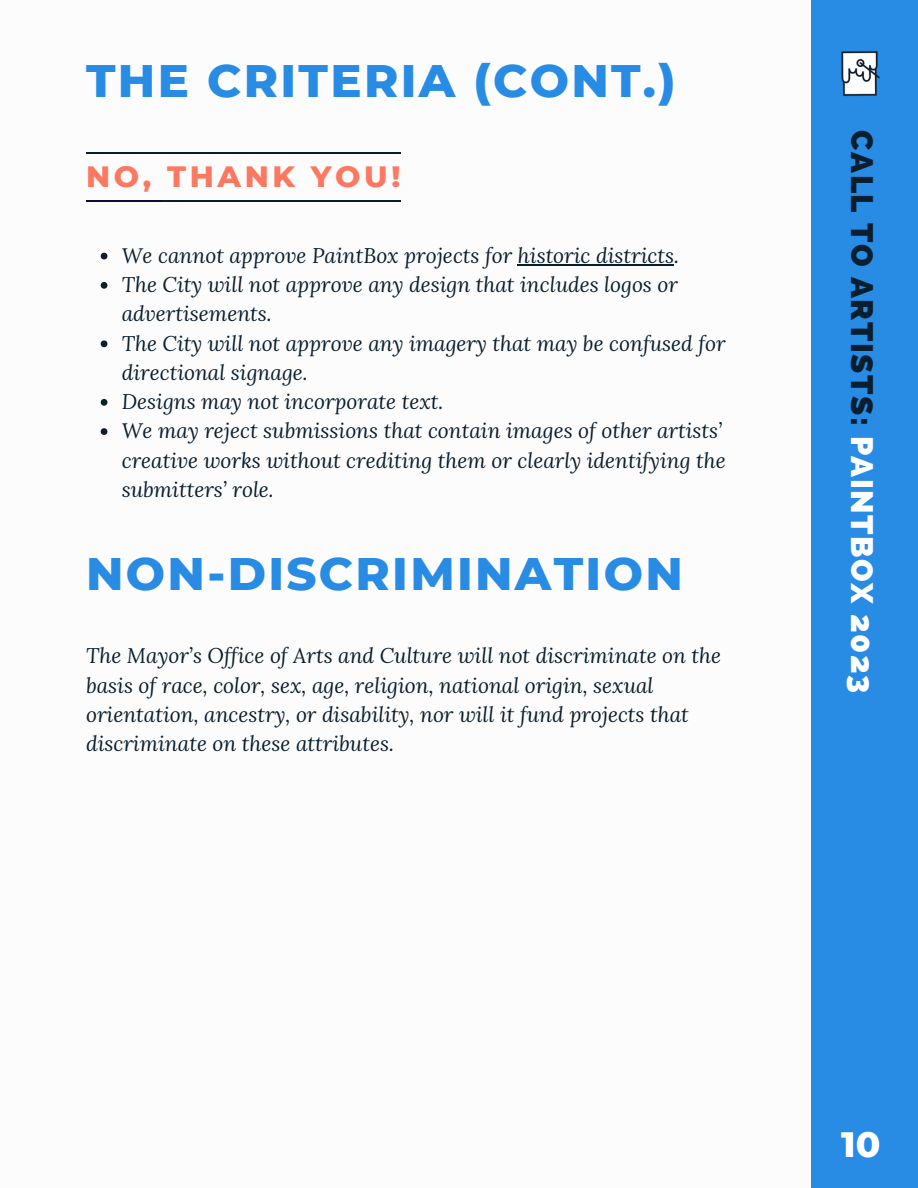
<style>
.page{position:relative;width:918px;height:1188px;background:#fff}
.page>*{position:absolute;margin:0;border:0;box-sizing:border-box;transform-origin:0 0}
.t1{font:800 46.5px "Montserrat";letter-spacing:.05em;color:#288be4}
.t2{font:800 36px "Montserrat";color:#fff}
.t3{font:800 31.2px "Raleway";letter-spacing:.05em;color:#091f2f}
.t4{font:800 30px "Montserrat";letter-spacing:.12em;color:#fd7861}
.t5{font:italic 21px/29.2px "Lora";color:#091f2f}
.s1{color:#fff}
</style>
<div class="page">
<hr style="left:86px;top:152px;width:239px;height:2px;background:#091f2f">
<hr style="left:86px;top:200px;width:239px;height:2px;background:#100a40">
<hr style="left:162px;top:152px;width:239px;height:2px;background:#091f2f">
<hr style="left:162px;top:200px;width:239px;height:2px;background:#091f2f">
<div style="left:812px;top:0;width:106px;height:1188px;background:#288be4"></div>
<img style="left:841px;top:51px;width:39px;height:45px">
<svg style="left:101px;top:253px;width:6px;height:6px"></svg>
<hr style="left:518px;top:264px;width:156px;height:1px;background:#091f2f">
<svg style="left:101px;top:282px;width:6px;height:7px"></svg>
<svg style="left:101px;top:340px;width:6px;height:7px"></svg>
<svg style="left:101px;top:399px;width:6px;height:7px"></svg>
<svg style="left:101px;top:428px;width:6px;height:7px"></svg>
<p class="t1" style="left:86px;top:52px;width:591px">THE CRITERIA (CONT.)</p>
<p class="t4" style="left:86px;top:158px;width:316px">NO, THANK YOU!</p>
<p class="t5" style="left:122px;top:240px;width:559px">We cannot approve PaintBox projects for historic districts.</p>
<p class="t5" style="left:122px;top:269px;width:558px">The City will not approve any design that includes logos or advertisements.</p>
<p class="t5" style="left:122px;top:328px;width:605px">The City will not approve any imagery that may be confused for directional signage.</p>
<p class="t5" style="left:122px;top:386px;width:323px">Designs may not incorporate text.</p>
<p class="t5" style="left:122px;top:416px;width:606px">We may reject submissions that contain images of other artists’ creative works without crediting them or clearly identifying the submitters’ role.</p>
<p class="t1" style="left:86px;top:545px;width:598px">NON-DISCRIMINATION</p>
<p class="t5" style="left:86px;top:641px;width:637px">The Mayor’s Office of Arts and Culture will not discriminate on the basis of race, color, sex, age, religion, national origin, sexual orientation, ancestry, or disability, nor will it fund projects that discriminate on these attributes.</p>
<p class="t3" style="left:881px;top:130px;width:564px;rotate:90deg">CALL TO ARTISTS: <span class="s1">PAINTBOX 2023</span></p>
<p class="t2" style="left:841px;top:1122px;width:41px">10</p>
</div>
